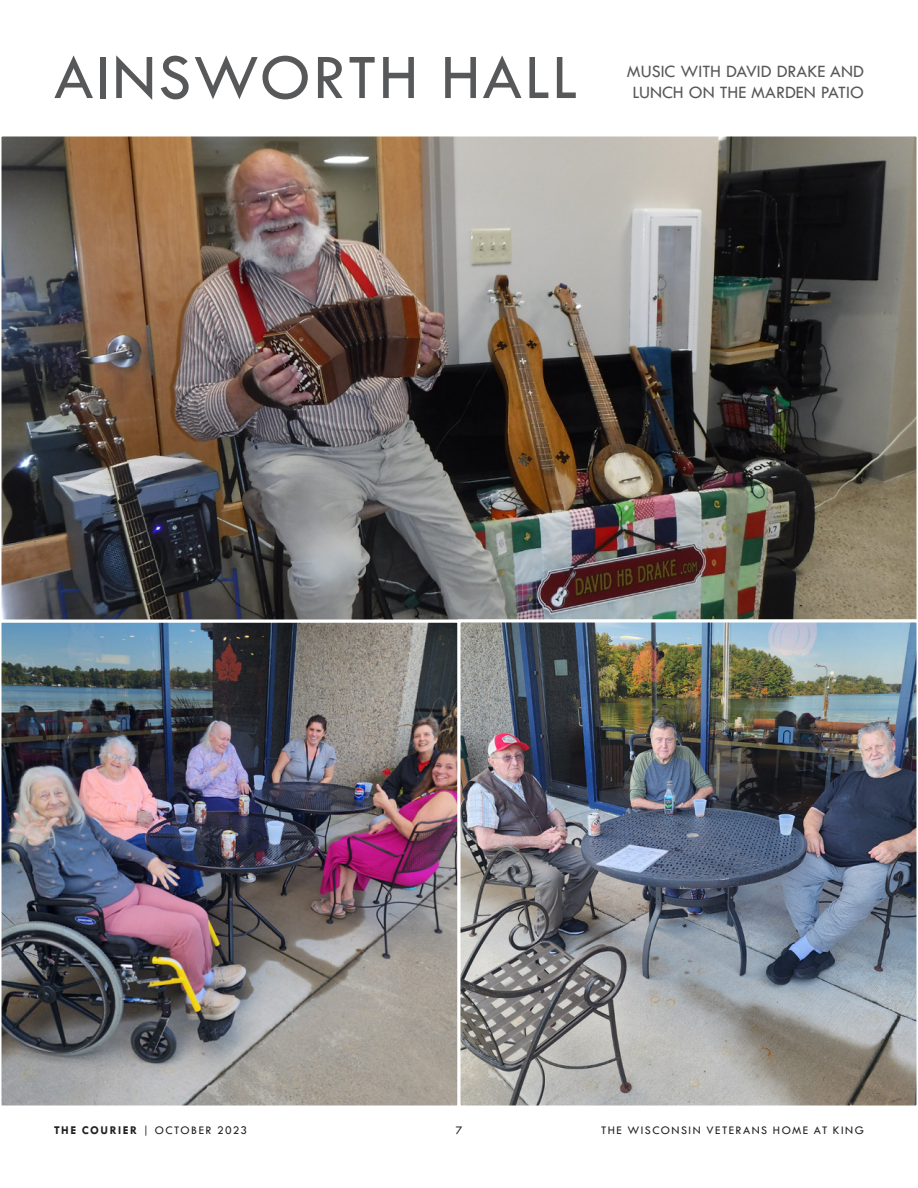
<style>
.page{position:relative;width:918px;height:1188px;background:#fff}
.page>*{position:absolute;margin:0;border:0;box-sizing:border-box;transform-origin:0 0}
.t1{font:66px "Tw Cen";letter-spacing:.03em;color:#57585a}
.t2{font:18px "Tw Cen";color:#57585a}
.t3{font:12px "Tw Cen";letter-spacing:.12em;color:#231f20}
.s1{font-weight:700}
</style>
<div class="page">
<img style="left:1px;top:622px;width:457px;height:484px">
<img style="left:1px;top:136px;width:916px;height:484px">
<img style="left:460px;top:622px;width:457px;height:484px">
<p class="t1" style="left:54px;top:38px;width:525px">AINSWORTH HALL</p>
<p class="t2" style="left:627px;top:60px;width:239px">MUSIC WITH DAVID DRAKE AND</p>
<p class="t2" style="left:632px;top:82px;width:233px">LUNCH ON THE MARDEN PATIO</p>
<p class="t3" style="left:54px;top:1123px;width:195px"><span class="s1">THE COURIER</span> | OCTOBER 2023</p>
<p class="t3" style="left:456px;top:1123px;width:8px">7</p>
<p class="t3" style="left:601px;top:1123px;width:264px">THE WISCONSIN VETERANS HOME AT KING</p>
</div>
